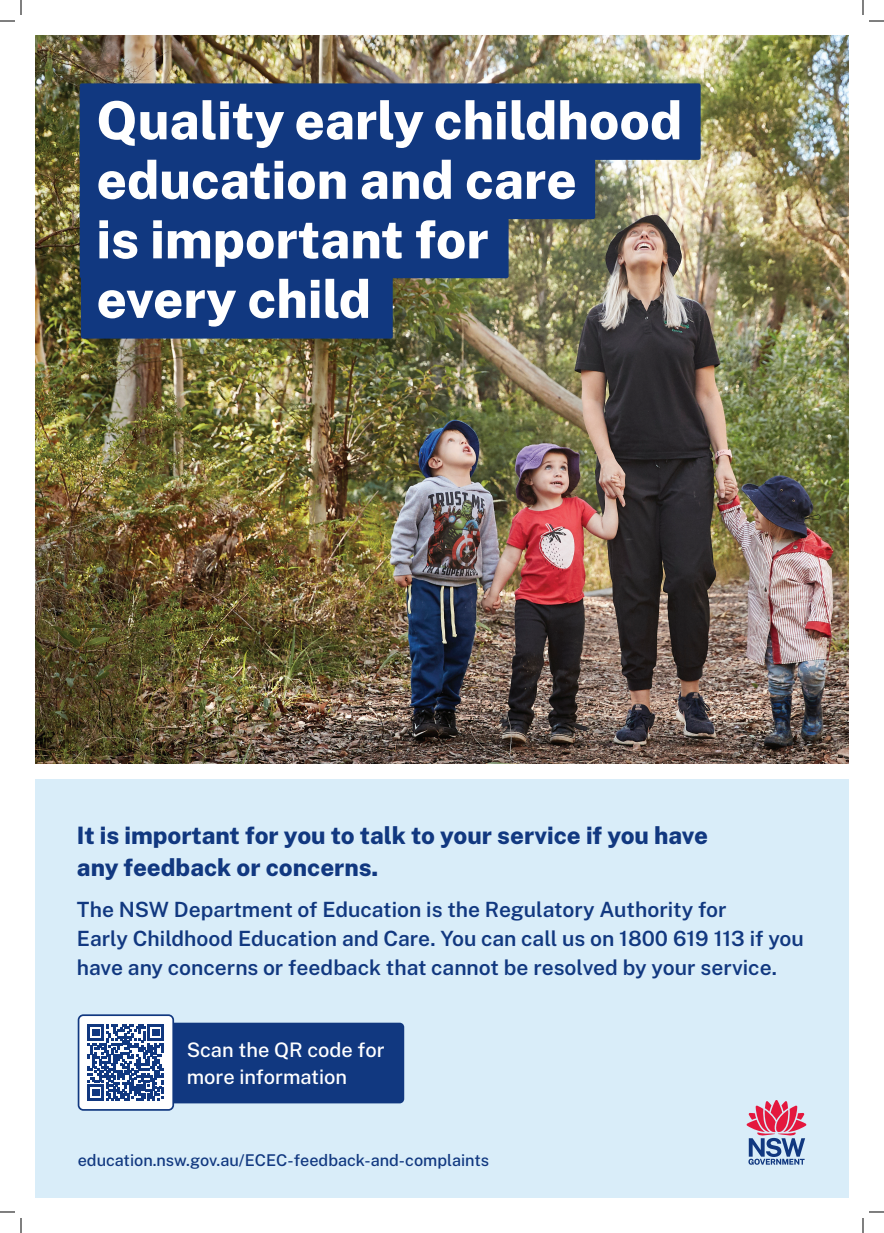
<style>
.page{position:relative;width:884px;height:1233px;background:#fff}
.page>*{position:absolute;margin:0;border:0;box-sizing:border-box;transform-origin:0 0}
.Heading_1_Poster{font:800 52.6px/59.5px "Public Sans";color:#fff}
.Heading_1_Poster-2{font:800 24px/32px "Public Sans";color:#113880}
.Subheading_Poster{font:600 21px/29px "Public Sans";color:#113880}
.Body_Heading_3_Poster{font:500 20px/26.7px "Public Sans";color:#fff}
.Website_-_Footer{font:500 16.2px "Public Sans";color:#113880}
</style>
<div class="page">
<img style="left:36px;top:36px;width:812px;height:728px">
<div style="left:30px;top:779px;width:824px;height:421px;background:#d9edf9"></div>
<svg style="left:747px;top:1100px;width:59px;height:64px"></svg>
<div style="left:129px;top:1022px;width:275px;height:81px;background:#113880;border-radius:5px"></div>
<div style="left:79px;top:1015px;width:94px;height:95px;background:#fff;border-radius:5px"></div>
<svg style="left:88px;top:1024px;width:76px;height:76px"></svg>
<div style="left:78px;top:1014px;width:96px;height:96px;border:2px solid #113880;border-radius:5px"></div>
<div style="left:80px;top:83px;width:621px;height:77px;background:#113880;border-radius:2px"></div>
<div style="left:80px;top:148px;width:515px;height:71px;background:#113880;border-radius:2px"></div>
<div style="left:80px;top:212px;width:429px;height:66px;background:#113880;border-radius:2px"></div>
<div style="left:81px;top:266px;width:312px;height:72px;background:#113880;border-radius:2px"></div>
<div style="left:21px;top:21px;width:842px;height:1191px;border:14px solid #fff"></div>
<svg style="left:0;top:1211px;width:15px;height:1px"></svg>
<svg style="left:869px;top:1211px;width:15px;height:1px"></svg>
<svg style="left:0;top:0;width:22px;height:22px"></svg>
<svg style="left:20px;top:1218px;width:2px;height:15px"></svg>
<svg style="left:862px;top:0;width:22px;height:22px"></svg>
<svg style="left:862px;top:1218px;width:2px;height:15px"></svg>
<h1 class="Heading_1_Poster" style="left:96px;top:86px;width:587px">Quality early childhood education and care<br>is important for<br>every child</h1>
<h1 class="Heading_1_Poster-2" style="left:77px;top:818px;width:632px">It is important for you to talk to your service if you have any feedback or concerns.</h1>
<h2 class="Subheading_Poster" style="left:77px;top:893px;width:728px">The NSW Department of Education is the Regulatory Authority for<br>Early Childhood Education and Care. You can call us on 1800 619 113 if you have any concerns or feedback that cannot be resolved by your service.</h2>
<h5 class="Body_Heading_3_Poster" style="left:187px;top:1035px;width:199px">Scan the QR code for more information</h5>
<p class="Website_-_Footer" style="left:78px;top:1148px;width:413px">education.nsw.gov.au/ECEC-feedback-and-complaints</p>
</div>
